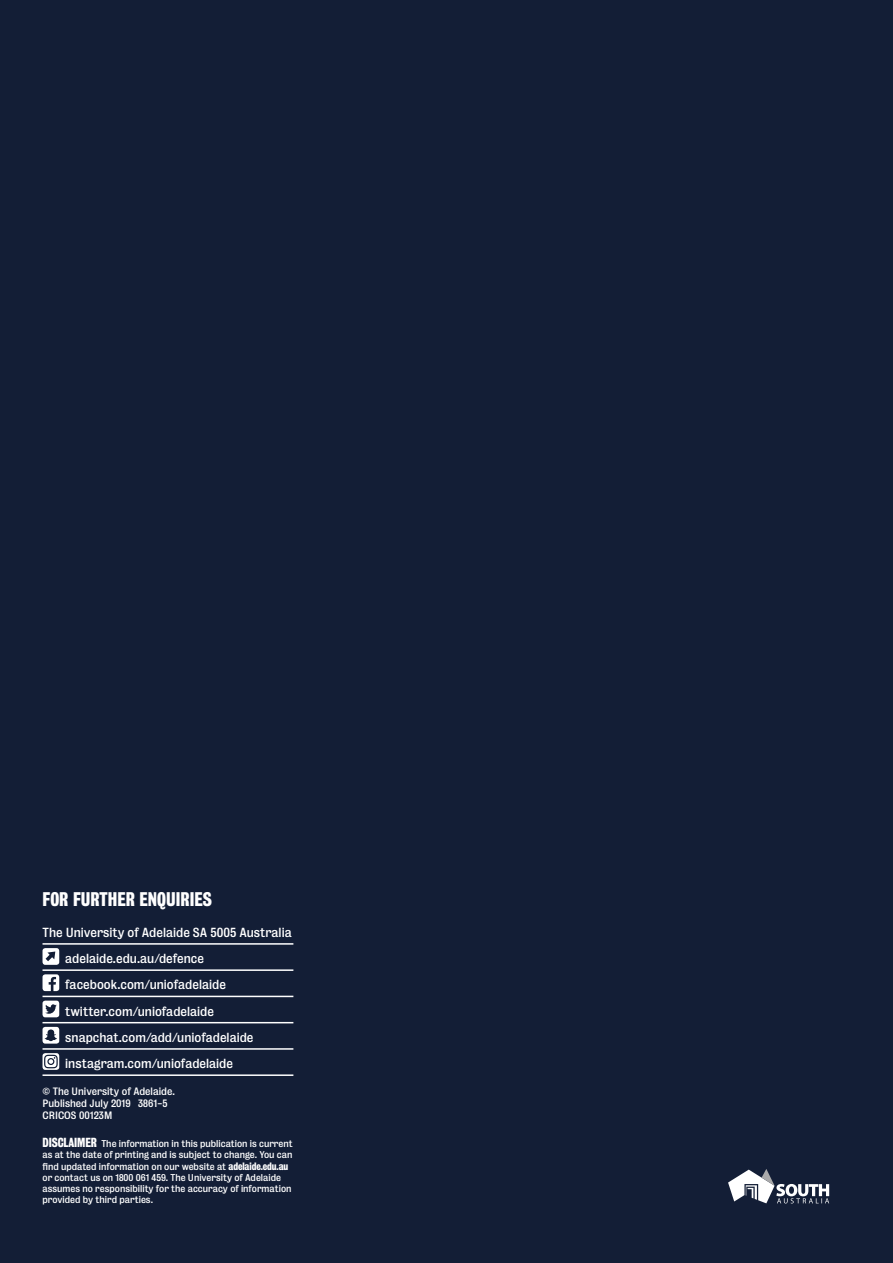
<style>
.page{position:relative;width:893px;height:1263px;background:#131e36}
.page>*{position:absolute;margin:0;border:0;box-sizing:border-box;transform-origin:0 0}
.t1{font:700 18px "Bureau Grot Condensed";color:#fff}
.t2{font:12px/26.2px "Bureau Grot";color:#fff}
.t3{font:9.75px/12px "Bureau Grot";color:#fff}
.t4{font:9px/11.2px "Bureau Grot";color:#fff}
.s1{font-family:"Bureau Grot Condensed";font-weight:700;font-size:12px}
.s2{font-family:"Bureau Grot Condensed";font-weight:700;font-size:9.75px}
</style>
<div class="page">
<svg style="left:728px;top:1169px;width:101px;height:34px"></svg>
<hr style="left:43px;top:943px;width:250px;height:2px;background:#fff">
<hr style="left:43px;top:969px;width:250px;height:2px;background:#fff">
<hr style="left:43px;top:996px;width:250px;height:1px;background:#fff">
<hr style="left:43px;top:1022px;width:250px;height:1px;background:#fff">
<hr style="left:43px;top:1048px;width:250px;height:2px;background:#fff">
<hr style="left:43px;top:1074px;width:250px;height:2px;background:#fff">
<svg style="left:43px;top:948px;width:16px;height:17px"></svg>
<svg style="left:43px;top:974px;width:16px;height:17px"></svg>
<svg style="left:43px;top:1000px;width:16px;height:17px"></svg>
<svg style="left:43px;top:1027px;width:16px;height:16px"></svg>
<svg style="left:43px;top:1053px;width:16px;height:17px"></svg>
<h1 class="t1" style="left:43px;top:889px;width:171px">FOR FURTHER ENQUIRIES</h1>
<h2 class="t2" style="left:65px;top:919px;width:228px;text-indent:-23px">The University of Adelaide SA 5005 Australia adelaide.edu.au/defence facebook.com/uniofadelaide twitter.com/uniofadelaide snapchat.com/add/uniofadelaide instagram.com/uniofadelaide</h2>
<p class="t3" style="left:43px;top:1085px;width:134px">© The University of Adelaide.<br>Published July 2019 3861-5<br>CRICOS 00123M</p>
<p class="t4" style="left:43px;top:1138px;width:252px"><span class="s1">DISCLAIMER</span> The information in this publication is current as at the date of printing and is subject to change. You can find updated information on our website at <span class="s2">adelaide.edu.au </span>or contact us on 1800 061 459. The University of Adelaide assumes no responsibility for the accuracy of information provided by third parties.</p>
</div>
